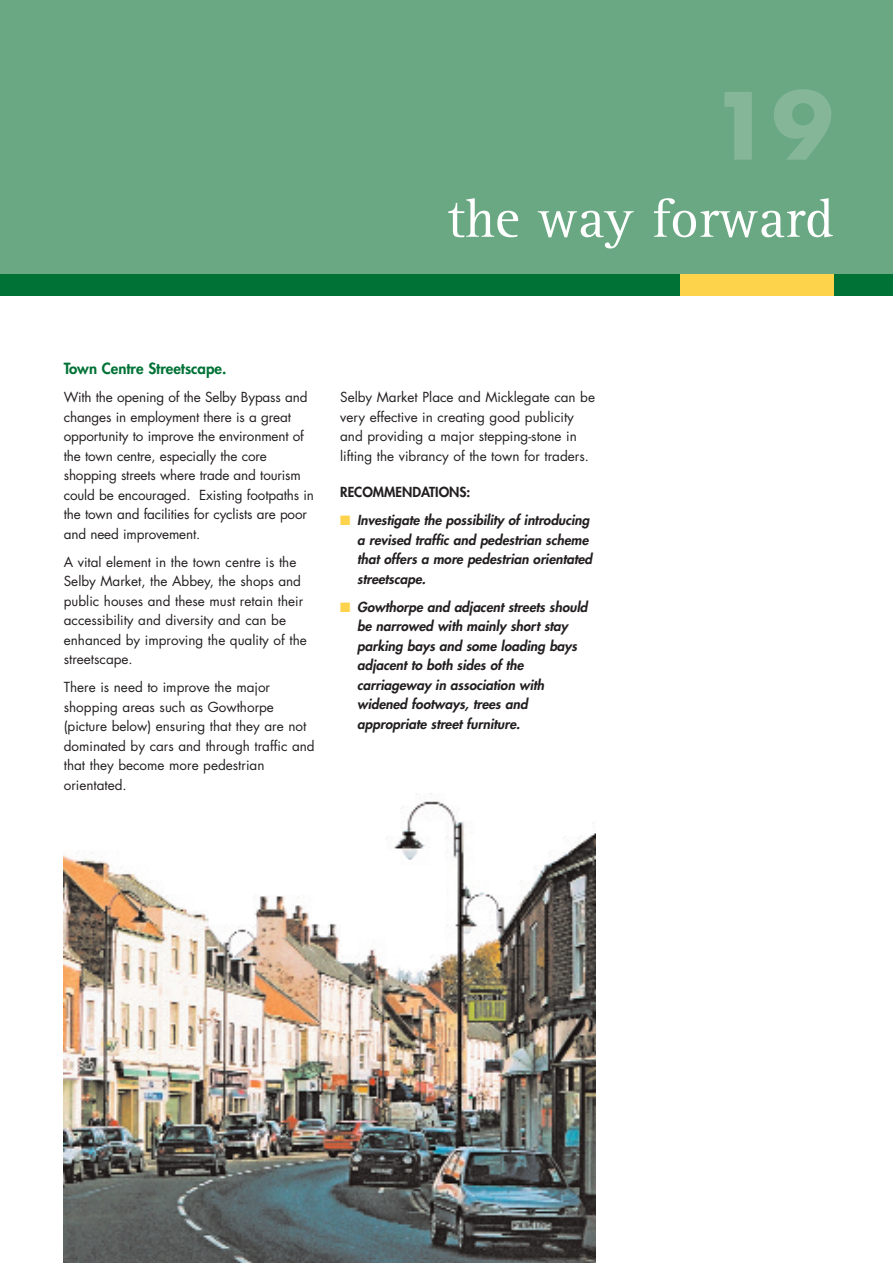
<style>
.page{position:relative;width:893px;height:1263px;background:#fff}
.page>*{position:absolute;margin:0;border:0;box-sizing:border-box;transform-origin:0 0}
.t1{font:700 90px "Futura";color:#84b697}
.t2{font:55.5px "Rotis Serif";color:#fff}
.t3{font:800 15px "Futura";color:#007236}
.t4{font:13.5px/19.5px "Futura";color:#231f20}
.t5{font:italic 800 13.5px/19.5px "Futura";color:#231f20}
.t6{font:800 13.5px "Futura";color:#231f20}
.s1{color:#fed34c}
</style>
<div class="page">
<img style="left:64px;top:794px;width:531px;height:469px">
<div style="left:0;top:0;width:893px;height:275px;background:#6aa883"></div>
<div style="left:0;top:275px;width:893px;height:21px;background:#007236"></div>
<div style="left:680px;top:275px;width:153px;height:21px;background:#fed34c"></div>
<h1 class="t1" style="left:710px;top:85px;width:125px">19</h1>
<h2 class="t2" style="left:447px;top:200px;width:388px">the way forward</h2>
<p class="t3" style="left:64px;top:361px;width:164px">Town Centre Streetscape.</p>
<p class="t4" style="left:64px;top:389px;width:252px">With the opening of the Selby Bypass and changes in employment there is a great opportunity to improve the environment of the town centre, especially the core shopping streets where trade and tourism could be encouraged. Existing footpaths in the town and facilities for cyclists are poor and need improvement.</p>
<p class="t4" style="left:64px;top:553px;width:245px">A vital element in the town centre is the Selby Market, the Abbey, the shops and public houses and these must retain their accessibility and diversity and can be enhanced by improving the quality of the streetscape.</p>
<p class="t4" style="left:64px;top:679px;width:252px">There is need to improve the major shopping areas such as Gowthorpe (picture below) ensuring that they are not dominated by cars and through traffic and that they become more pedestrian orientated.</p>
<p class="t4" style="left:340px;top:389px;width:256px">Selby Market Place and Micklegate can be very effective in creating good publicity and providing a major stepping-stone in lifting the vibrancy of the town for traders.</p>
<p class="t6" style="left:340px;top:486px;width:132px">RECOMMENDATIONS:</p>
<p class="t5" style="left:357px;top:511px;width:236px;text-indent:-17px"><span class="s1">■</span> Investigate the possibility of introducing a revised traffic and pedestrian scheme that offers a more pedestrian orientated streetscape.</p>
<p class="t5" style="left:357px;top:598px;width:232px;text-indent:-17px"><span class="s1">■</span> Gowthorpe and adjacent streets should be narrowed with mainly short stay parking bays and some loading bays adjacent to both sides of the carriageway in association with widened footways, trees and appropriate street furniture.</p>
</div>
